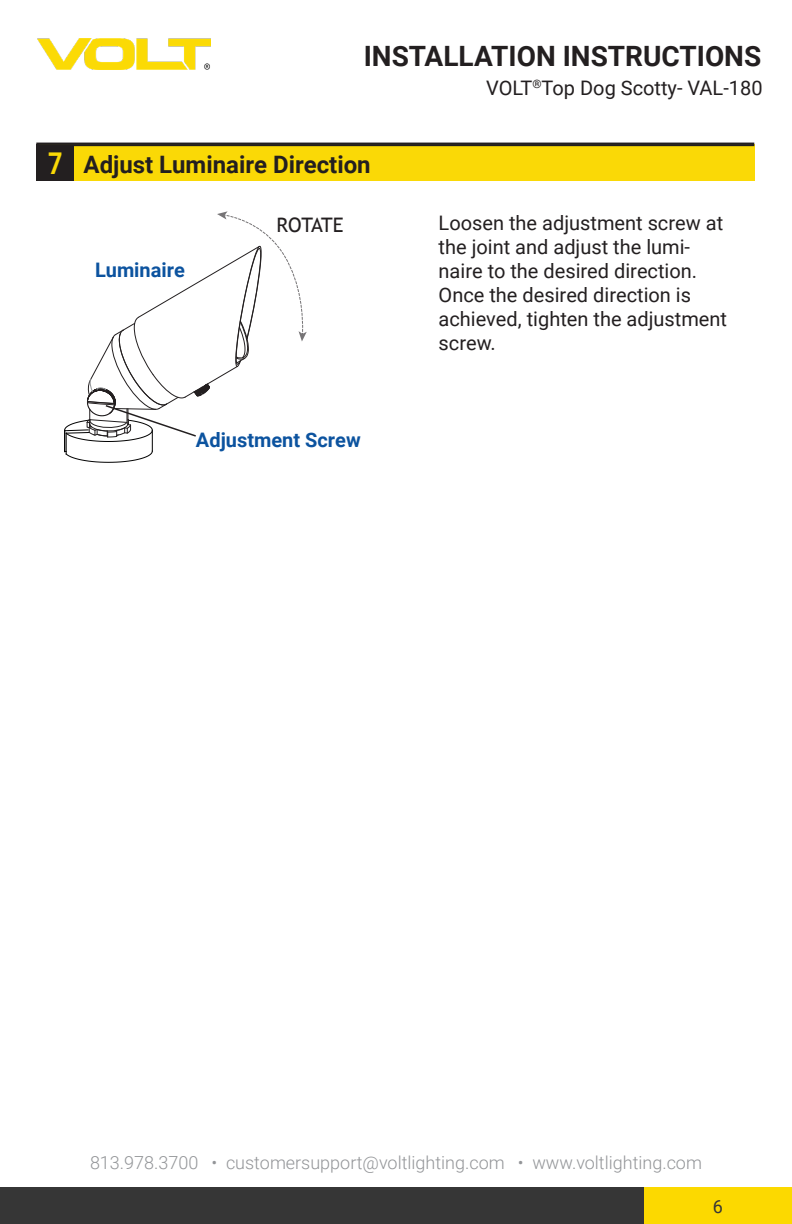
<style>
.page{position:relative;width:792px;height:1224px;background:#fff}
.page>*{position:absolute;margin:0;border:0;box-sizing:border-box;transform-origin:0 0}
.spec_numbers{font:700 30px "Roboto";color:#fad906;scale:.84 1}
.t1{font:700 28px "Roboto";color:#231f20}
.t2{font:700 24px "Roboto";color:#231f20}
.t3{font:20px/24px "Roboto";color:#231f20}
.t4{font:700 20px "Roboto";color:#0c539f}
.t5{font:20px "Trebuchet MS";color:#231f20}
.copyright{font:300 18px "Roboto";color:#939598}
.t6{font:18px "Roboto";color:#363636}
</style>
<div class="page">
<div style="left:43px;top:144px;width:711px;height:37px;background:#fad906"></div>
<div style="left:36px;top:144px;width:38px;height:37px;background:#231f20"></div>
<div style="left:36px;top:143px;width:718px;height:3px;border:2px solid #231f20"></div>
<img style="left:37px;top:39px;width:173px;height:30px">
<div style="left:0;top:1188px;width:644px;height:36px;background:#363636"></div>
<div style="left:644px;top:1188px;width:148px;height:36px;background:#fcd900"></div>
<svg style="left:64px;top:211px;width:243px;height:252px"></svg>
<div style="left:196px;top:424px;width:165px;height:25px;background:#fff"></div>
<div style="left:95px;top:256px;width:90px;height:21px;background:#fff"></div>
<p class="spec_numbers" style="left:48px;top:142px;width:19px">7</p>
<p class="t1" style="left:364px;top:36px;width:399px">INSTALLATION INSTRUCTIONS</p>
<p class="t3" style="left:486px;top:75px;width:278px">VOLT<sup>®</sup>Top Dog Scotty- VAL-180</p>
<p class="t2" style="left:84px;top:147px;width:289px">Adjust Luminaire Direction</p>
<p class="t5" style="left:277px;top:213px;width:68px">ROTATE</p>
<p class="t3" style="left:439px;top:210px;width:290px">Loosen the adjustment screw at the joint and adjust the lumi&shy;naire to the desired direction.<br>Once the desired direction is achieved, tighten the adjustment screw.</p>
<p class="t4" style="left:95px;top:256px;width:91px">Luminaire</p>
<p class="t4" style="left:196px;top:426px;width:166px">Adjustment Screw</p>
<p class="copyright" style="left:90px;top:1150px;width:613px">813.978.3700 • customersupport@voltlighting.com • www.voltlighting.com</p>
<p class="t6" style="left:713px;top:1194px;width:12px">6</p>
</div>
